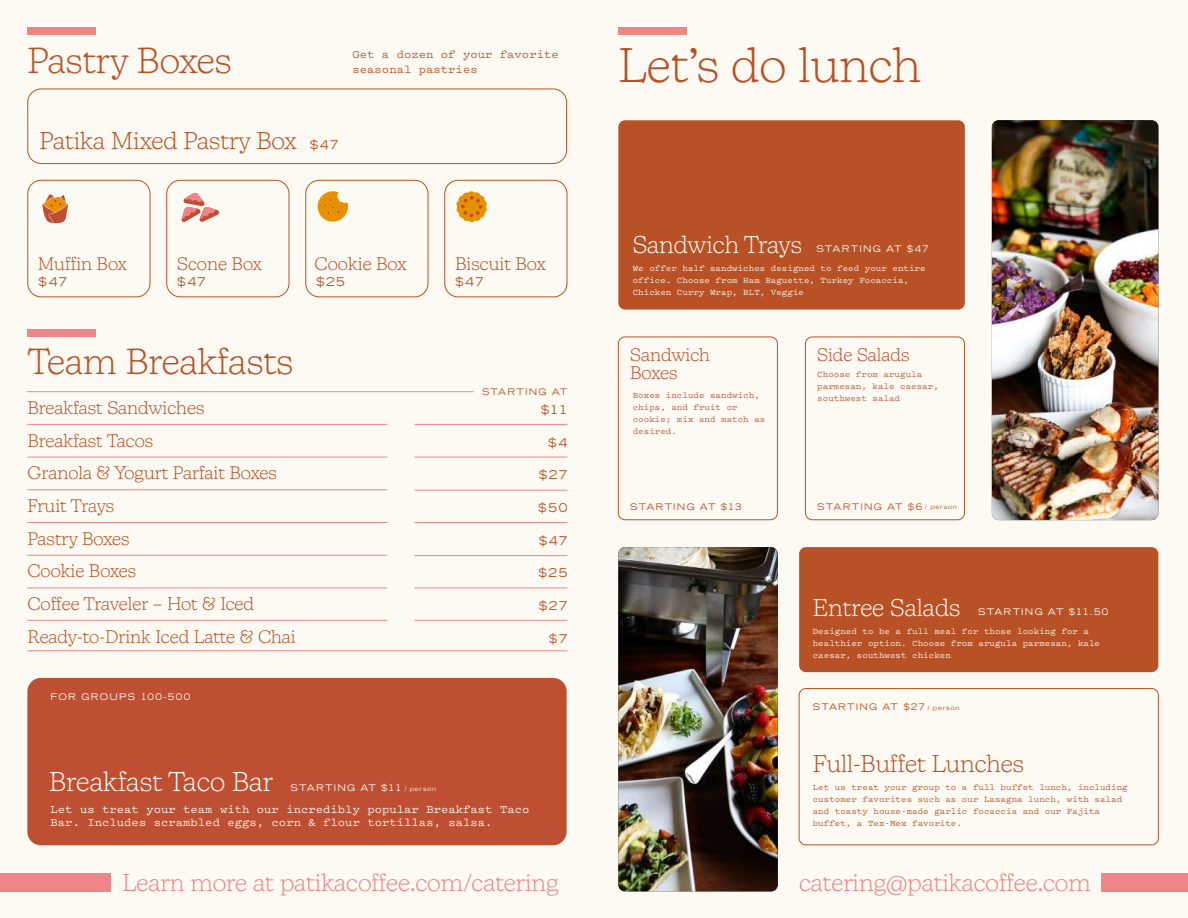
<style>
.page{position:relative;width:1188px;height:918px;background:#fff}
.page>*{position:absolute;margin:0;border:0;box-sizing:border-box;transform-origin:0 0}
.t1{font:100 48px "New Kansas";color:#b85226}
.t2{font:100 36px "New Kansas";color:#b85226}
.t3{font:100 27px "New Kansas";color:#fcfaf2}
.t4{font:100 24px "New Kansas";color:#f08587}
.t5{font:100 24px "New Kansas";color:#b85226}
.t6{font:100 24px "New Kansas";color:#fcfaf2}
.t7{font:100 18px/32.4px "New Kansas";color:#b85226}
.t8{font:100 18px/18px "New Kansas";color:#bf4f33}
.t9{font:500 12px/13.2px "Pitch";color:#fcfaf2}
.t10{font:500 12px/14.4px "Pitch";color:#b85226}
.t11{font:expanded 12px "Trade Gothic LT";letter-spacing:.075em;color:#b85226}
.t12{font:500 9px/12px "Pitch";color:#fcfaf2}
.t13{font:500 9px/12px "Pitch";color:#b85226}
.t14{font:500 9px/12px "Pitch";color:#bf4f33}
.t15{font:expanded 9px "Trade Gothic LT";letter-spacing:.125em;color:#fcfaf2}
.t16{font:expanded 9px "Trade Gothic LT";letter-spacing:.125em;color:#bf4f33}
.t17{font:expanded 9px "Trade Gothic LT";letter-spacing:.125em;color:#b85226}
.s1{font-size:6px}
.s2{font-size:6px;color:#b85226}
</style>
<div class="page">
<div style="left:0;top:0;width:594px;height:918px;background:#fcfaf2"></div>
<div style="left:27px;top:180px;width:123px;height:117px;border:1px solid #b85226;border-radius:14px"></div>
<div style="left:166px;top:180px;width:123px;height:117px;border:1px solid #b85226;border-radius:14px"></div>
<div style="left:305px;top:180px;width:123px;height:117px;border:1px solid #b85226;border-radius:14px"></div>
<div style="left:444px;top:180px;width:123px;height:117px;border:1px solid #b85226;border-radius:14px"></div>
<div style="left:27px;top:89px;width:540px;height:75px;border:1px solid #b85226;border-radius:14px"></div>
<div style="left:27px;top:678px;width:540px;height:167px;background:#bf4f33;border-radius:14px"></div>
<div style="left:27px;top:27px;width:69px;height:8px;background:#f08587"></div>
<div style="left:27px;top:329px;width:69px;height:7px;background:#f08587"></div>
<svg style="left:42px;top:194px;width:26px;height:29px"></svg>
<svg style="left:181px;top:192px;width:39px;height:31px"></svg>
<svg style="left:456px;top:191px;width:31px;height:31px"></svg>
<svg style="left:317px;top:191px;width:31px;height:31px"></svg>
<hr style="left:27px;top:391px;width:447px;height:1px;background:#f08587">
<hr style="left:414px;top:424px;width:153px;height:1px;background:#f08587">
<hr style="left:27px;top:424px;width:360px;height:1px;background:#f08587">
<hr style="left:414px;top:457px;width:153px;height:1px;background:#f08587">
<hr style="left:27px;top:457px;width:360px;height:1px;background:#f08587">
<hr style="left:414px;top:490px;width:153px;height:1px;background:#f08587">
<hr style="left:27px;top:489px;width:360px;height:1px;background:#f08587">
<hr style="left:414px;top:522px;width:153px;height:1px;background:#f08587">
<hr style="left:27px;top:522px;width:360px;height:1px;background:#f08587">
<hr style="left:414px;top:555px;width:153px;height:1px;background:#f08587">
<hr style="left:27px;top:555px;width:360px;height:1px;background:#f08587">
<hr style="left:27px;top:650px;width:540px;height:1px;background:#f08587">
<hr style="left:414px;top:588px;width:153px;height:1px;background:#f08587">
<hr style="left:414px;top:620px;width:153px;height:1px;background:#f08587">
<hr style="left:27px;top:588px;width:360px;height:1px;background:#f08587">
<hr style="left:27px;top:620px;width:360px;height:1px;background:#f08587">
<div style="left:0;top:873px;width:111px;height:18px;background:#f08587"></div>
<div style="left:591px;top:0;width:597px;height:918px;background:#fcfaf2"></div>
<div style="left:618px;top:27px;width:69px;height:8px;background:#f08587"></div>
<div style="left:1102px;top:873px;width:86px;height:18px;background:#f08587"></div>
<div style="left:618px;top:120px;width:347px;height:190px;background:#b85226;border-radius:7px"></div>
<div style="left:799px;top:547px;width:359px;height:125px;background:#b85226;border-radius:7px"></div>
<div style="left:799px;top:688px;width:360px;height:157px;border:1px solid #b85226;border-radius:7px"></div>
<div style="left:618px;top:337px;width:160px;height:183px;border:1px solid #b85226;border-radius:7px"></div>
<div style="left:805px;top:337px;width:160px;height:183px;border:1px solid #b85226;border-radius:7px"></div>
<img style="left:992px;top:120px;width:166px;height:400px">
<img style="left:618px;top:547px;width:160px;height:344px">
<h2 class="t2" style="left:27px;top:39px;width:206px">Pastry Boxes</h2>
<h3 class="t10" style="left:353px;top:47px;width:208px">Get a dozen of your favorite seasonal pastries</h3>
<h3 class="t5" style="left:39px;top:127px;width:259px">Patika Mixed Pastry Box</h3>
<h3 class="t11" style="left:310px;top:137px;width:30px">$47</h3>
<h3 class="t7" style="left:38px;top:247px;width:91px">Muffin Box</h3>
<h3 class="t7" style="left:177px;top:247px;width:86px">Scone Box</h3>
<h3 class="t7" style="left:315px;top:247px;width:94px">Cookie Box</h3>
<h3 class="t7" style="left:455px;top:247px;width:92px">Biscuit Box</h3>
<h3 class="t11" style="left:39px;top:274px;width:30px">$47</h3>
<h3 class="t11" style="left:177px;top:274px;width:30px">$47</h3>
<h3 class="t11" style="left:316px;top:274px;width:30px">$25</h3>
<h3 class="t11" style="left:455px;top:274px;width:30px">$47</h3>
<h2 class="t2" style="left:27px;top:341px;width:268px">Team Breakfasts</h2>
<h3 class="t7" style="left:27px;top:391px;width:179px">Breakfast Sandwiches</h3>
<h3 class="t11" style="left:541px;top:402px;width:28px">$11</h3>
<p class="t17" style="left:482px;top:386px;width:87px">STARTING AT</p>
<h3 class="t7" style="left:27px;top:424px;width:127px">Breakfast Tacos</h3>
<h3 class="t11" style="left:548px;top:434px;width:21px">$4</h3>
<h3 class="t7" style="left:27px;top:457px;width:251px">Granola &amp; Yogurt Parfait Boxes</h3>
<h3 class="t11" style="left:539px;top:467px;width:30px">$27</h3>
<h3 class="t7" style="left:27px;top:489px;width:88px">Fruit Trays</h3>
<h3 class="t11" style="left:538px;top:500px;width:31px">$50</h3>
<h3 class="t7" style="left:27px;top:522px;width:104px">Pastry Boxes</h3>
<h3 class="t11" style="left:539px;top:533px;width:30px">$47</h3>
<h3 class="t7" style="left:27px;top:555px;width:110px">Cookie Boxes</h3>
<h3 class="t11" style="left:539px;top:565px;width:30px">$25</h3>
<h3 class="t7" style="left:27px;top:588px;width:270px">Coffee Traveler – Hot &amp; Iced<br>Ready-to-Drink Iced Latte &amp; Chai</h3>
<h3 class="t11" style="left:539px;top:598px;width:30px">$27</h3>
<h3 class="t11" style="left:549px;top:630px;width:20px">$7</h3>
<p class="t15" style="left:51px;top:691px;width:141px">FOR GROUPS 100-500</p>
<h3 class="t3" style="left:49px;top:766px;width:226px">Breakfast Taco Bar</h3>
<p class="t15" style="left:291px;top:782px;width:147px">STARTING AT $11 <span class="s1">/ person</span></p>
<h3 class="t9" style="left:51px;top:802px;width:480px">Let us treat your team with our incredibly popular Breakfast Taco<br>Bar. Includes scrambled eggs, corn &amp; flour tortillas, salsa.</h3>
<h3 class="t4" style="left:122px;top:869px;width:438px">Learn more at patikacoffee.com/catering</h3>
<h1 class="t1" style="left:618px;top:37px;width:304px">Let’s do lunch</h1>
<h3 class="t6" style="left:633px;top:230px;width:171px">Sandwich Trays</h3>
<p class="t15" style="left:816px;top:243px;width:114px">STARTING AT $47</p>
<p class="t12" style="left:633px;top:262px;width:294px">We offer half sandwiches designed to feed your entire office. Choose from Ham Baguette, Turkey Focaccia,<br>Chicken Curry Wrap, BLT, Veggie</p>
<h3 class="t8" style="left:630px;top:346px;width:81px">Sandwich<br>Boxes</h3>
<h3 class="t8" style="left:817px;top:346px;width:94px">Side Salads</h3>
<p class="t14" style="left:817px;top:367px;width:123px">Choose from arugula parmesan, kale caesar,</p>
<p class="t14" style="left:633px;top:389px;width:129px">Boxes include sandwich,</p>
<p class="t14" style="left:817px;top:391px;width:84px">southwest salad</p>
<p class="t14" style="left:633px;top:401px;width:134px">chips, and fruit or cookie; mix and match as desired.</p>
<p class="t16" style="left:630px;top:500px;width:113px">STARTING AT $13</p>
<p class="t16" style="left:817px;top:500px;width:141px">STARTING AT $6 <span class="s2">/ person</span></p>
<h3 class="t6" style="left:813px;top:593px;width:149px">Entree Salads</h3>
<p class="t15" style="left:978px;top:606px;width:132px">STARTING AT $11.50</p>
<p class="t12" style="left:813px;top:625px;width:289px">Designed to be a full meal for those looking for a healthier option. Choose from arugula parmesan, kale caesar, southwest chicken</p>
<p class="t17" style="left:813px;top:701px;width:148px">STARTING AT $27 <span class="s1">/ person</span></p>
<h3 class="t5" style="left:813px;top:749px;width:213px">Full-Buffet Lunches</h3>
<p class="t13" style="left:813px;top:781px;width:316px">Let us treat your group to a full buffet lunch, including customer favorites such as our Lasagna lunch, with salad and toasty house-made garlic focaccia and our Fajita buffet, a Tex-Mex favorite.</p>
<h3 class="t4" style="left:799px;top:869px;width:293px">catering@patikacoffee.com</h3>
</div>
